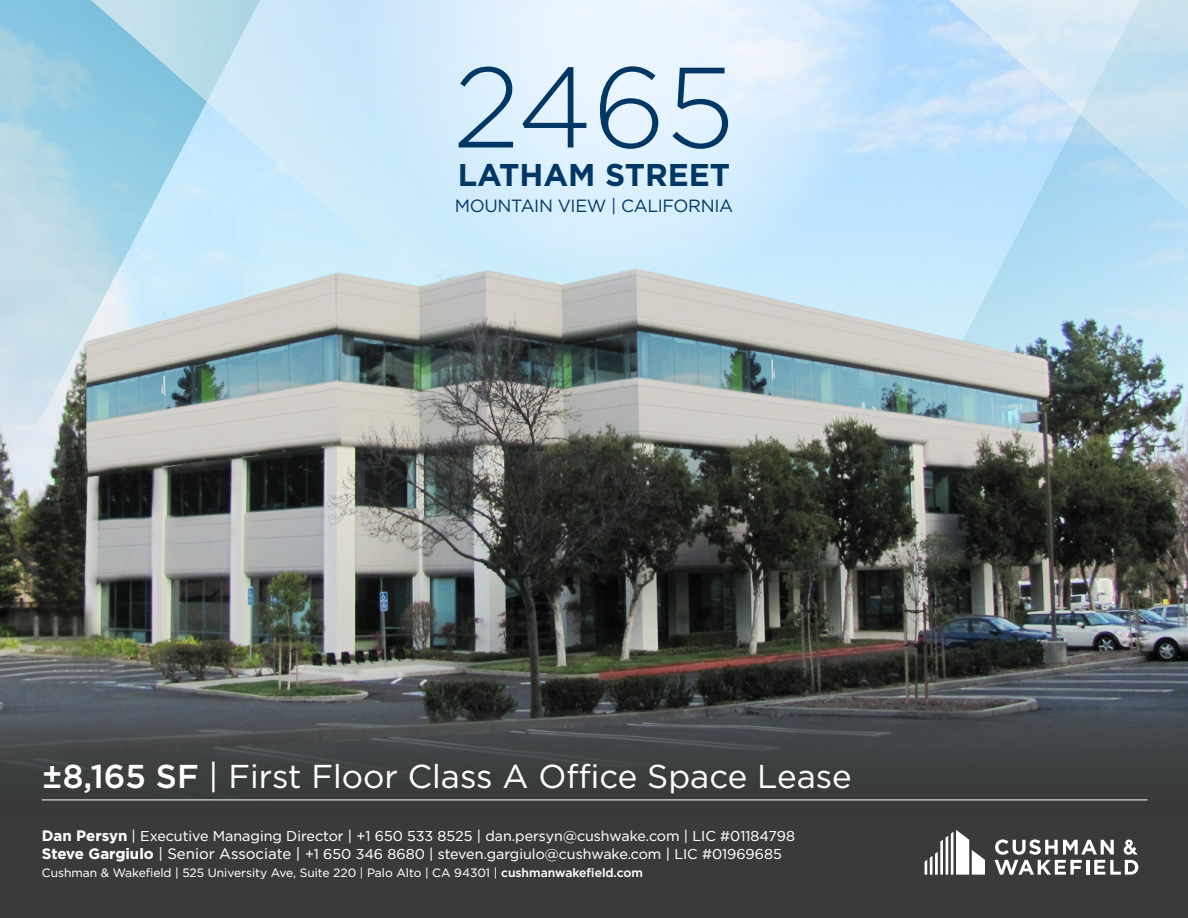
<style>
.page{position:relative;width:1188px;height:918px;background:#fff}
.page>*{position:absolute;margin:0;border:0;box-sizing:border-box;transform-origin:0 0}
.t1{font:300 114px "Gotham";color:#003764}
.t2{font:33px "Gotham";color:#fff}
.t3{font:700 31.5px "Gotham";color:#003764}
.t4{font:17.7px "Gotham";letter-spacing:-.02em;color:#003764}
.t5{font:14.25px/18px "Gotham";color:#fff}
.t6{font:12px "Gotham";color:#fff}
.s1{font-weight:500}
.s2{font-weight:700;font-size:15px}
.s3{font-size:15px}
.s4{font-weight:500;font-size:12.15px}
</style>
<div class="page">
<img style="left:0;top:0;width:1188px;height:918px">
<svg style="left:925px;top:830px;width:60px;height:45px"></svg>
<svg style="left:995px;top:839px;width:143px;height:36px"></svg>
<hr style="left:42px;top:800px;width:1105px;height:1px;background:#fff">
<svg style="left:0;top:0;width:263px;height:425px;background:#b1ccd4"></svg>
<svg style="left:346px;top:0;width:556px;height:294px;background:#d4ebfa"></svg>
<svg style="left:84px;top:0;width:457px;height:286px;background:#c3e4f5"></svg>
<img style="left:962px;top:286px;width:226px;height:105px">
<svg style="left:942px;top:0;width:246px;height:286px;background:#bfe0f5"></svg>
<h1 class="t1" style="left:453px;top:35px;width:283px">2465</h1>
<h3 class="t3" style="left:458px;top:154px;width:274px">LATHAM STREET</h3>
<p class="t4" style="left:455px;top:195px;width:280px">MOUNTAIN VIEW | CALIFORNIA</p>
<h2 class="t2" style="left:42px;top:756px;width:812px"><span class="s1">±8,165 SF</span> | First Floor Class A Office Space Lease</h2>
<p class="t5" style="left:42px;top:827px;width:755px"><span class="s2">Dan Persyn</span> | Executive Managing Director | +1 650 533 8525 | dan.persyn@cushwake.com | LIC #01184798<br><span class="s2">Steve Gargiulo</span> <span class="s3">| Senior Associate |</span> +1 650 346 8680 | steven.gargiulo@cushwake.com | LIC #01969685</p>
<p class="t6" style="left:42px;top:866px;width:603px">Cushman &amp; Wakefield | 525 University Ave, Suite 220 | Palo Alto | CA 94301 | <span class="s4">cushmanwakefield.com</span></p>
</div>
